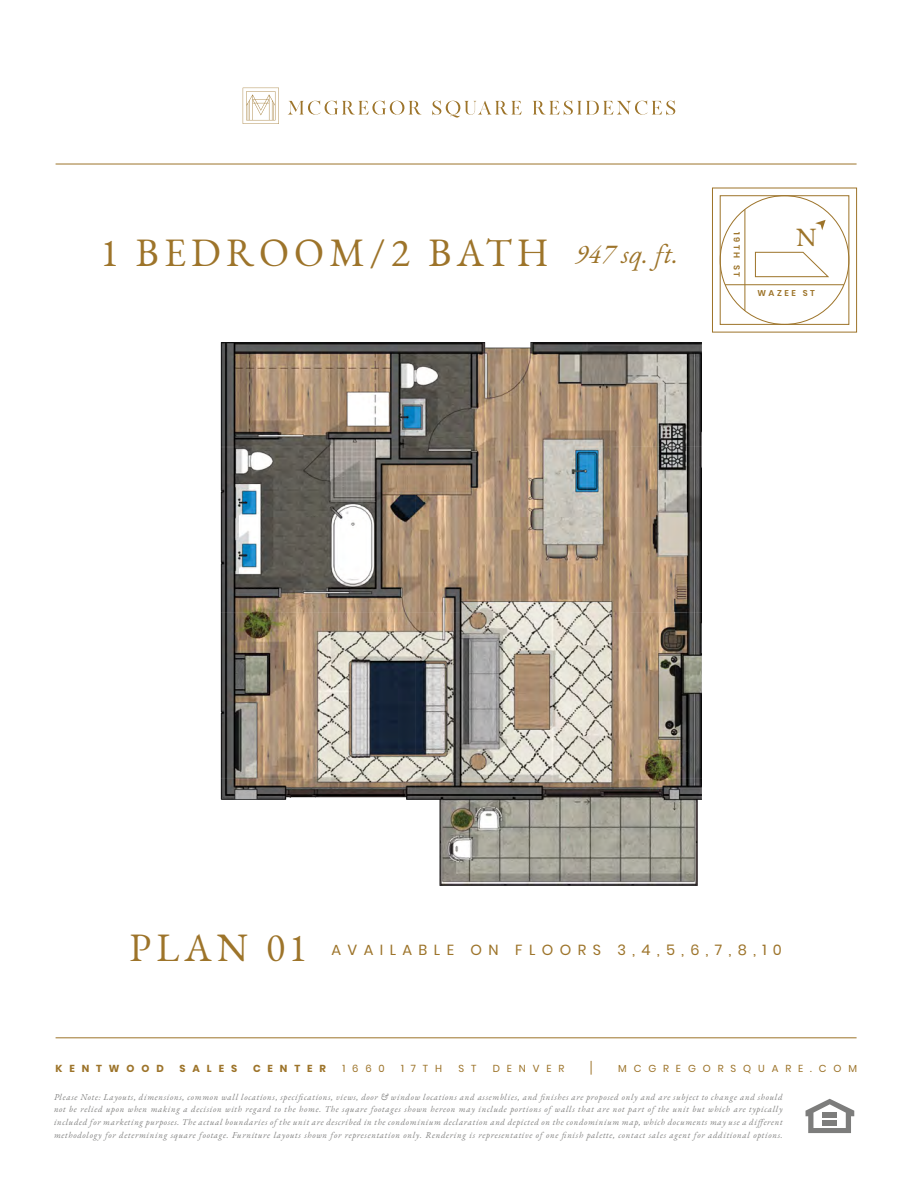
<style>
.page{position:relative;width:918px;height:1188px;background:#fff}
.page>*{position:absolute;margin:0;border:0;box-sizing:border-box;transform-origin:0 0}
.t1{font:39.3px "EB Garamond";letter-spacing:.13em;color:#9d742a}
.t2{font:25.8px "EB Garamond";color:#9d742a}
.t3{font:15.15px "Poppins";color:#9d742a;scale:.67 1}
.t4{font:14.55px "Poppins";letter-spacing:.44em;color:#9d742a}
.t5{font:10.2px "Poppins";letter-spacing:.68em;color:#9d742a}
.t6{font:700 10.2px "Poppins";letter-spacing:.68em;color:#9d742a}
.t7{font:italic 8.7px/12.9px "EB Garamond";letter-spacing:.08em;color:#7d7d7c;text-align:justify}
.t8{font:600 8.4px "Poppins";letter-spacing:.3em;color:#9d742a}
.s1{font-style:italic;font-size:26.85px}
</style>
<div class="page">
<svg style="left:288px;top:100px;width:134px;height:15px"></svg>
<svg style="left:432px;top:100px;width:90px;height:18px"></svg>
<svg style="left:533px;top:100px;width:142px;height:15px"></svg>
<svg style="left:243px;top:88px;width:36px;height:36px"></svg>
<hr style="left:56px;top:164px;width:801px;height:1px;background:#9d742a">
<hr style="left:56px;top:1038px;width:801px;height:1px;background:#9d742a">
<hr style="left:745px;top:209px;width:1px;height:102px;background:#9d742a">
<hr style="left:725px;top:284px;width:119px;height:1px;background:#9d742a">
<div style="left:712px;top:188px;width:145px;height:144px;border:1px solid #9d742a"></div>
<div style="left:720px;top:195px;width:129px;height:130px;border:1px solid #9d742a"></div>
<svg style="left:755px;top:251px;width:74px;height:26px"></svg>
<svg style="left:815px;top:220px;width:11px;height:10px"></svg>
<img style="left:220px;top:342px;width:482px;height:544px">
<svg style="left:806px;top:1099px;width:48px;height:34px"></svg>
<div style="left:822px;top:1113px;width:15px;height:5px;background:#7d7d7c"></div>
<div style="left:822px;top:1120px;width:15px;height:6px;background:#7d7d7c"></div>
<h1 class="t1" style="left:103px;top:227px;width:577px">1 BEDROOM/2 BATH <span class="s1">947 sq. ft.</span></h1>
<p class="t8" style="left:742px;top:232px;width:47px;rotate:90deg">19TH ST</p>
<h2 class="t2" style="left:796px;top:220px;width:22px">N</h2>
<p class="t8" style="left:757px;top:288px;width:59px">WAZEE ST</p>
<h1 class="t1" style="left:130px;top:922px;width:178px">PLAN 01</h1>
<h3 class="t4" style="left:331px;top:941px;width:452px">AVAILABLE ON FLOORS 3,4,5,6,7,8,10</h3>
<p class="t6" style="left:55px;top:1062px;width:110px">KENTWOOD</p>
<p class="t6" style="left:180px;top:1062px;width:59px">SALES</p>
<p class="t6" style="left:253px;top:1062px;width:75px">CENTER</p>
<p class="t5" style="left:342px;top:1062px;width:44px">1660</p>
<p class="t5" style="left:401px;top:1062px;width:43px">17TH</p>
<p class="t5" style="left:458px;top:1062px;width:19px">S T</p>
<p class="t5" style="left:493px;top:1062px;width:73px">DENVER</p>
<h3 class="t3" style="left:590px;top:1059px;width:5px">|</h3>
<p class="t5" style="left:618px;top:1062px;width:240px">MCGREGORSQUARE.COM</p>
<p class="t7" style="left:54px;top:1090px;width:730px">Please Note: Layouts, dimensions, common wall locations, specifications, views, door &amp; window locations and assemblies, and finishes are proposed only and are subject to change and should not be relied upon when making a decision with regard to the home. The square footages shown hereon may include portions of walls that are not part of the unit but which are typically included for marketing purposes. The actual boundaries of the unit are described in the condominium declaration and depicted on the condominium map, which documents may use a different methodology for determining square footage. Furniture layouts shown for representation only. Rendering is representative of one finish palette, contact sales agent for additional options.</p>
</div>
